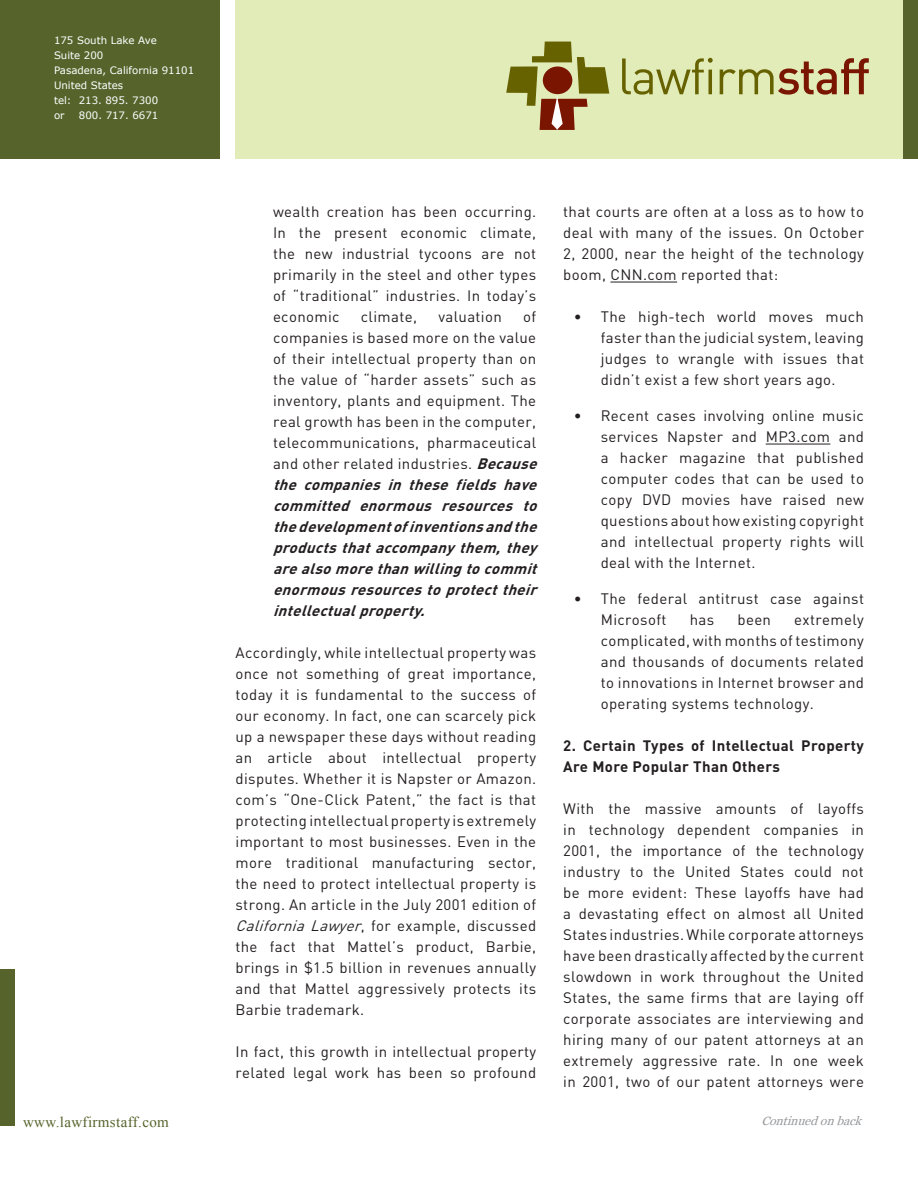
<style>
.page{position:relative;width:918px;height:1188px;background:#fff}
.page>*{position:absolute;margin:0;border:0;box-sizing:border-box;transform-origin:0 0}
.body_text{font:15px/21px "DIN";letter-spacing:.025em;color:#231f20;text-align:justify}
.body_text-2{font:700 15px/21px "DIN";letter-spacing:.025em;color:#231f20}
.t1{font:15px "Times New Roman";letter-spacing:.025em;color:#56642c}
.t2{font:italic 12px "Georgia";color:#97999c}
.t3{font:10.2px/15px "Verdana";color:#fff}
.s1{font-weight:700;font-style:italic}
.s2{font-style:italic}
</style>
<div class="page">
<div style="left:0;top:0;width:220px;height:159px;background:#56642c"></div>
<div style="left:236px;top:0;width:667px;height:159px;background:#e2ecb8"></div>
<div style="left:903px;top:0;width:15px;height:159px;background:#56642c"></div>
<svg style="left:506px;top:42px;width:103px;height:88px"></svg>
<svg style="left:622px;top:58px;width:91px;height:37px"></svg>
<svg style="left:720px;top:58px;width:149px;height:37px"></svg>
<div style="left:0;top:969px;width:15px;height:157px;background:#56642c"></div>
<hr style="left:610px;top:282px;width:67px;height:1px;background:#231f20">
<hr style="left:766px;top:444px;width:64px;height:1px;background:#231f20">
<p class="t3" style="left:54px;top:32px;width:142px">175 South Lake Ave<br>Suite 200<br>Pasadena, California 91101<br>United States<br>tel: 213. 895. 7300<br>or</p>
<p class="t3" style="left:79px;top:107px;width:81px">800. 717. 6671</p>
<p class="body_text" style="left:273px;top:201px;width:265px">wealth creation has been occurring.<br>In the present economic climate, the new industrial tycoons are not primarily in the steel and other types of “traditional” industries. In today’s economic</p>
<p class="body_text" style="left:273px;top:306px;width:271px;text-align:left;text-indent:250px">of companies is based more on the value of their intellectual property than on the value of “harder assets” such as inventory, plants and equipment. The real growth has been in the computer, telecommunications, pharmaceutical and other related industries. <span class="s1">Because the companies in these fields have committed enormous resources to thedevelopmentofinventionsandthe productsthataccompany them,they arealsomorethanwillingtocommit enormousresourcestoprotecttheir intellectualproperty.</span></p>
<p class="body_text" style="left:236px;top:642px;width:302px">Accordingly, while intellectual property was once not something of great importance, today it is fundamental to the success of our economy. In fact, one can scarcely pick up a newspaper these days without reading an article about intellectual property disputes. Whether it is Napster or Amazon. com’s “One-Click Patent,” the fact is that protecting intellectual property is extremely important to most businesses. Even in the more traditional manufacturing sector, the need to protect intellectual property is strong. An article in the July 2001 edition of <span class="s2">CaliforniaLawyer</span>, for example, discussed the fact that Mattel’s product, Barbie, brings in $1.5 billion in revenues annually and that Mattel aggressively protects its Barbie trademark.</p>
<p class="body_text" style="left:236px;top:1041px;width:302px">In fact, this growth in intellectual property related legal work has been so profound</p>
<p class="body_text" style="left:361px;top:306px;width:58px">climate,</p>
<p class="body_text" style="left:438px;top:306px;width:65px">valuation</p>
<p class="body_text" style="left:563px;top:201px;width:302px">that courts are often at a loss as to how to deal with many of the issues. On October 2, 2000, near the height of the technology boom, CNN.com reported that:</p>
<p class="body_text" style="left:601px;top:306px;width:265px">The high-tech world moves much faster than the judicial system, leaving judges to wrangle with issues that didn’t exist a few short years ago.</p>
<p class="body_text" style="left:601px;top:405px;width:265px">Recent cases involving online music services Napster and MP3.com and a hacker magazine that published computer codes that can be used to copy DVD movies have raised new questions about how existing copyright and intellectual property rights will deal with the Internet.</p>
<p class="body_text" style="left:601px;top:588px;width:265px">The federal antitrust case against<br>Microsoft</p>
<p class="body_text" style="left:574px;top:306px;width:9px">•</p>
<p class="body_text" style="left:574px;top:405px;width:9px">•</p>
<p class="body_text" style="left:574px;top:588px;width:9px">•</p>
<p class="body_text" style="left:601px;top:609px;width:265px;text-indent:194px">extremely complicated, with months of testimony and thousands of documents related to innovations in Internet browser and operating systems technology.</p>
<p class="body_text-2" style="left:563px;top:734px;width:302px">2. Certain Types of Intellectual Property<br>Are More Popular Than Others</p>
<p class="body_text" style="left:563px;top:798px;width:302px">With the massive amounts of layoffs in technology dependent companies in 2001, the importance of the technology industry to the United States could not be more evident: These layoffs have had a devastating effect on almost all United States industries. While corporate attorneys have been drastically affected by the current slowdown in work throughout the United States, the same firms that are laying off corporate associates are interviewing and hiring many of our patent attorneys at an extremely aggressive rate. In one week in 2001, two of our patent attorneys were</p>
<p class="body_text" style="left:690px;top:609px;width:26px">has</p>
<p class="body_text" style="left:737px;top:609px;width:35px">been</p>
<p class="t1" style="left:23px;top:1111px;width:147px">www.lawfirmstaff.com</p>
<p class="t2" style="left:761px;top:1114px;width:105px">Continuedonback</p>
</div>
